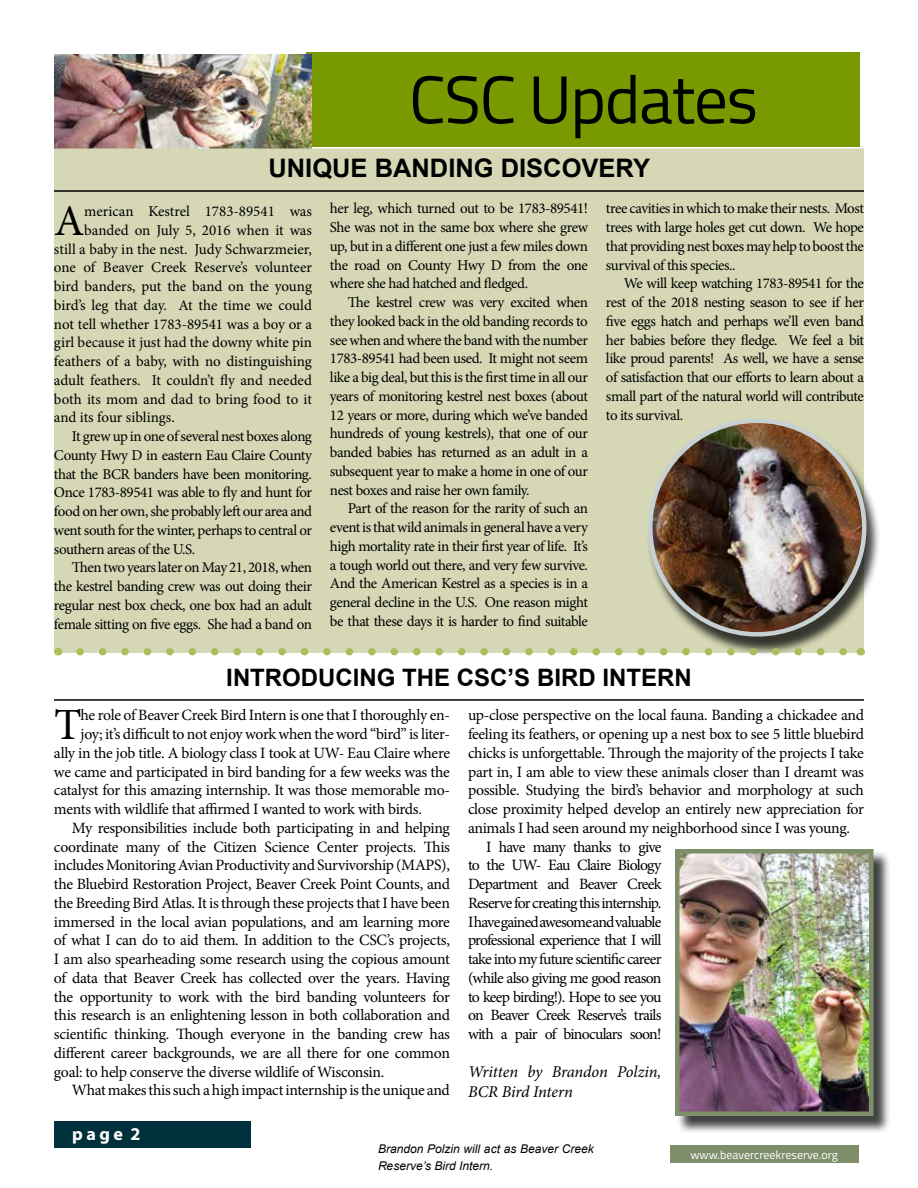
<style>
.page{position:relative;width:918px;height:1188px;background:#fff}
.page>*{position:absolute;margin:0;border:0;box-sizing:border-box;transform-origin:0 0}
.t1{font:67.5px "Titillium";letter-spacing:-.02em;color:#000}
.t2{font:44.55px "Minion Pro";color:#000}
.t3{font:43.8px "Minion Pro";color:#000}
.t4{font:700 25.5px "Arial";color:#000}
.t5{font:700 24px "Arial";color:#000}
.t6{font:700 18px "Myriad Pro";color:#fff}
.t7{font:italic 16.5px/19.5px "Minion Pro";letter-spacing:-.01em;color:#000}
.t8{font:15.75px "Minion Pro";letter-spacing:-.025em;color:#000}
.t9{font:15.75px "Minion Pro";letter-spacing:-.05em;color:#000}
.t10{font:15.75px "Minion Pro";letter-spacing:-.055em;color:#000}
.t11{font:15px/18.8px "Minion Pro";letter-spacing:-.025em;color:#000;text-align:justify}
.t12{font:15px "Minion Pro";color:#000}
.t13{font:15px "Minion Pro";letter-spacing:-.005em;color:#000}
.t14{font:italic 12px/16.5px "Arial";color:#000}
.t15{font:12px "Titillium";color:#fff}
</style>
<div class="page">
<div style="left:307px;top:52px;width:553px;height:95px;background:#799900"></div>
<img style="left:54px;top:54px;width:258px;height:94px">
<div style="left:54px;top:148px;width:810px;height:505px;background:#d5d7b5;border:2px solid #d5d7b5"></div>
<div style="left:670px;top:1146px;width:188px;height:17px;background:#7d8e69"></div>
<div style="left:676px;top:850px;width:215px;height:284px;background:#000;opacity:.75"></div>
<img style="left:680px;top:854px;width:189px;height:257px">
<div style="left:675px;top:849px;width:199px;height:267px;border:4px solid #7d8e69"></div>
<div style="left:646px;top:422px;width:235px;height:234px;background:#000;opacity:.75"></div>
<img style="left:650px;top:421px;width:214px;height:213px;border-radius:107px">
<svg style="left:80px;top:648px;width:769px;height:8px"></svg>
<hr style="left:54px;top:699px;width:810px;height:2px;background:#000">
<hr style="left:54px;top:190px;width:810px;height:2px;background:#000">
<div style="left:54px;top:1121px;width:196px;height:27px;background:#00303c"></div>
<h1 class="t1" style="left:409px;top:50px;width:351px">CSC Updates</h1>
<h3 class="t4" style="left:268px;top:151px;width:383px">UNIQUE BANDING DISCOVERY</h3>
<h3 class="t3" style="left:54px;top:192px;width:32px">A</h3>
<p class="t12" style="left:84px;top:201px;width:229px">merican Kestrel 1783-89541 was</p>
<p class="t12" style="left:84px;top:220px;width:229px">banded on July 5, 2016 when it was</p>
<p class="t12" style="left:54px;top:239px;width:259px">still a baby in the nest. Judy Schwarzmeier,</p>
<p class="t12" style="left:54px;top:258px;width:259px">one of Beaver Creek Reserve’s volunteer</p>
<p class="t13" style="left:54px;top:276px;width:260px">bird banders, put the band on the young</p>
<p class="t12" style="left:54px;top:295px;width:259px">bird’s leg that day. At the time we could</p>
<p class="t12" style="left:54px;top:314px;width:260px">not tell whether 1783-89541 was a boy or a</p>
<p class="t13" style="left:54px;top:333px;width:260px">girl because it just had the downy white pin</p>
<p class="t13" style="left:54px;top:351px;width:260px">feathers of a baby, with no distinguishing</p>
<p class="t12" style="left:54px;top:370px;width:259px">adult feathers. It couldn’t fly and needed</p>
<p class="t13" style="left:54px;top:389px;width:260px">both its mom and dad to bring food to it</p>
<p class="t13" style="left:54px;top:408px;width:122px">and its four siblings.</p>
<p class="t11" style="left:72px;top:427px;width:242px">It grew up in one of several nest boxes along</p>
<p class="t11" style="left:54px;top:446px;width:259px">County Hwy D in eastern Eau Claire County</p>
<p class="t11" style="left:54px;top:465px;width:260px">that the BCR banders have been monitoring.</p>
<p class="t11" style="left:54px;top:483px;width:259px">Once 1783-89541 was able to fly and hunt for</p>
<p class="t11" style="left:54px;top:502px;width:260px">food on her own, she probably left our area and</p>
<p class="t11" style="left:54px;top:521px;width:259px">went south for the winter, perhaps to central or</p>
<p class="t11" style="left:54px;top:540px;width:143px">southern areas of the U.S.</p>
<p class="t11" style="left:72px;top:558px;width:241px">Then two years later on May 21, 2018, when</p>
<p class="t11" style="left:54px;top:577px;width:259px">the kestrel banding crew was out doing their</p>
<p class="t11" style="left:54px;top:596px;width:260px">regular nest box check, one box had an adult</p>
<p class="t11" style="left:54px;top:615px;width:259px">female sitting on five eggs. She had a band on</p>
<p class="t11" style="left:330px;top:199px;width:260px">her leg, which turned out to be 1783-89541!<br>She was not in the same box where she grew up, but in a different one just a few miles down the road on County Hwy D from the one where she had hatched and fledged.</p>
<p class="t11" style="left:330px;top:293px;width:260px;text-indent:18px">The kestrel crew was very excited when they looked back in the old banding records to see when and where the band with the number 1783-89541 had been used. It might not seem like a big deal, but this is the first time in all our years of monitoring kestrel nest boxes (about 12 years or more, during which we’ve banded hundreds of young kestrels), that one of our banded babies has returned as an adult in a subsequent year to make a home in one of our nest boxes and raise her own family.</p>
<p class="t11" style="left:330px;top:499px;width:260px;text-indent:18px">Part of the reason for the rarity of such an event is that wild animals in general have a very high mortality rate in their first year of life. It’s a tough world out there, and very few survive.<br>And the American Kestrel as a species is in a general decline in the U.S. One reason might be that these days it is harder to find suitable</p>
<p class="t11" style="left:606px;top:199px;width:260px">tree cavities in which to make their nests. Most trees with large holes get cut down. We hope that providing nest boxes may help to boost the survival of this species..</p>
<p class="t11" style="left:606px;top:274px;width:260px;text-indent:18px">We will keep watching 1783-89541 for the rest of the 2018 nesting season to see if her five eggs hatch and perhaps we’ll even band her babies before they fledge. We feel a bit like proud parents! As well, we have a sense of satisfaction that our efforts to learn about a small part of the natural world will contribute to its survival.</p>
<h3 class="t5" style="left:226px;top:661px;width:467px">INTRODUCING THE CSC’S BIRD INTERN</h3>
<h2 class="t2" style="left:54px;top:695px;width:29px">T</h2>
<p class="t8" style="left:81px;top:705px;width:371px">he role of Beaver Creek Bird Intern is one that I thoroughly en-</p>
<p class="t8" style="left:81px;top:724px;width:371px">joy; it’s difficult to not enjoy work when the word “bird” is liter-</p>
<p class="t8" style="left:54px;top:742px;width:398px">ally in the job title. A biology class I took at UW- Eau Claire where</p>
<p class="t8" style="left:54px;top:761px;width:397px">we came and participated in bird banding for a few weeks was the</p>
<p class="t8" style="left:54px;top:780px;width:398px">catalyst for this amazing internship. It was those memorable mo-</p>
<p class="t8" style="left:54px;top:799px;width:369px">ments with wildlife that affirmed I wanted to work with birds.</p>
<p class="t8" style="left:72px;top:817px;width:379px">My responsibilities include both participating in and helping</p>
<p class="t8" style="left:54px;top:836px;width:397px">coordinate many of the Citizen Science Center projects. This</p>
<p class="t8" style="left:54px;top:855px;width:398px">includes Monitoring Avian Productivity and Survivorship (MAPS),</p>
<p class="t8" style="left:54px;top:874px;width:398px">the Bluebird Restoration Project, Beaver Creek Point Counts, and</p>
<p class="t8" style="left:54px;top:892px;width:397px">the Breeding Bird Atlas. It is through these projects that I have been</p>
<p class="t8" style="left:54px;top:911px;width:397px">immersed in the local avian populations, and am learning more</p>
<p class="t8" style="left:54px;top:930px;width:398px">of what I can do to aid them. In addition to the CSC’s projects,</p>
<p class="t8" style="left:54px;top:949px;width:398px">I am also spearheading some research using the copious amount</p>
<p class="t8" style="left:54px;top:967px;width:398px">of data that Beaver Creek has collected over the years. Having</p>
<p class="t8" style="left:54px;top:986px;width:397px">the opportunity to work with the bird banding volunteers for</p>
<p class="t8" style="left:54px;top:1005px;width:398px">this research is an enlightening lesson in both collaboration and</p>
<p class="t8" style="left:54px;top:1024px;width:398px">scientific thinking. Though everyone in the banding crew has</p>
<p class="t8" style="left:54px;top:1042px;width:398px">different career backgrounds, we are all there for one common</p>
<p class="t8" style="left:54px;top:1061px;width:332px">goal: to help conserve the diverse wildlife of Wisconsin.</p>
<p class="t8" style="left:72px;top:1080px;width:379px">What makes this such a high impact internship is the unique and</p>
<p class="t8" style="left:468px;top:705px;width:398px">up-close perspective on the local fauna. Banding a chickadee and</p>
<p class="t8" style="left:468px;top:724px;width:398px">feeling its feathers, or opening up a nest box to see 5 little bluebird</p>
<p class="t8" style="left:468px;top:742px;width:397px">chicks is unforgettable. Through the majority of the projects I take</p>
<p class="t8" style="left:468px;top:761px;width:398px">part in, I am able to view these animals closer than I dreamt was</p>
<p class="t8" style="left:468px;top:780px;width:398px">possible. Studying the bird’s behavior and morphology at such</p>
<p class="t8" style="left:468px;top:799px;width:397px">close proximity helped develop an entirely new appreciation for</p>
<p class="t8" style="left:468px;top:817px;width:384px">animals I had seen around my neighborhood since I was young.</p>
<p class="t10" style="left:486px;top:836px;width:177px">I have many thanks to give</p>
<p class="t9" style="left:468px;top:855px;width:195px">to the UW- Eau Claire Biology</p>
<p class="t9" style="left:468px;top:874px;width:195px">Department and Beaver Creek</p>
<p class="t9" style="left:468px;top:892px;width:195px">Reserve for creating this internship.</p>
<p class="t10" style="left:468px;top:911px;width:195px">I have gained awesome and valuable</p>
<p class="t9" style="left:468px;top:930px;width:195px">professional experience that I will</p>
<p class="t9" style="left:468px;top:949px;width:195px">take into my future scientific career</p>
<p class="t9" style="left:468px;top:967px;width:195px">(while also giving me good reason</p>
<p class="t10" style="left:468px;top:986px;width:195px">to keep birding!). Hope to see you</p>
<p class="t9" style="left:468px;top:1005px;width:195px">on Beaver Creek Reserve’s trails</p>
<p class="t9" style="left:468px;top:1024px;width:195px">with a pair of binoculars soon!</p>
<p class="t7" style="left:468px;top:1062px;width:195px">Written by Brandon Polzin,<br>BCR Bird Intern</p>
<p class="t6" style="left:72px;top:1122px;width:70px">page 2</p>
<p class="t14" style="left:378px;top:1141px;width:217px">Brandon Polzin will act as Beaver Creek<br>Reserve’s Bird Intern.</p>
<p class="t15" style="left:690px;top:1146px;width:149px">www.beavercreekreserve.org</p>
</div>
